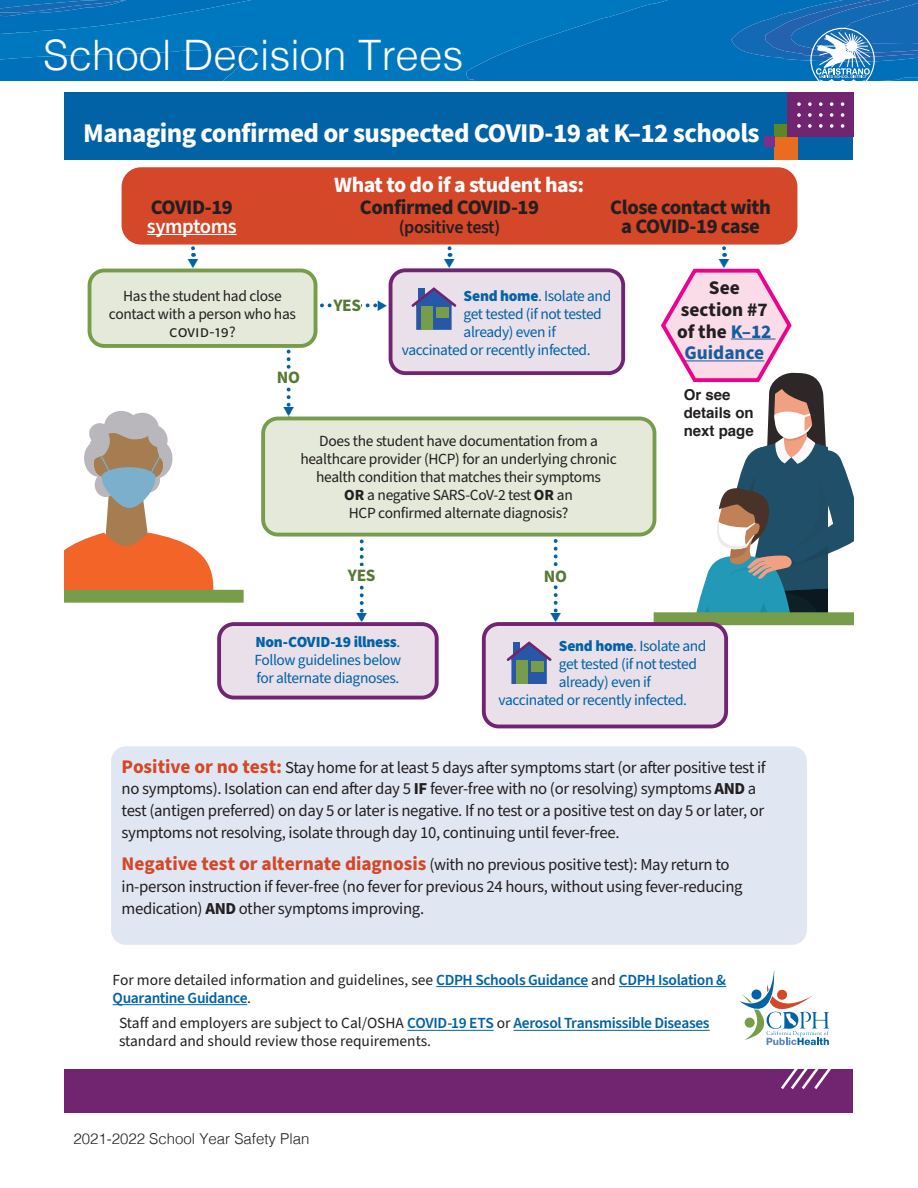
<style>
.page{position:relative;width:918px;height:1188px;background:#fff}
.page>*{position:absolute;margin:0;border:0;box-sizing:border-box;transform-origin:0 0}
.t1{font:300 42px "Helvetica";color:#fff}
.t2{font:700 27px "Source Sans Pro";letter-spacing:-.02em;color:#fff}
.t3{font:700 21.9px "Source Sans Pro";letter-spacing:-.02em;color:#fff}
.t4{font:700 20.55px/19.4px "Source Sans Pro";letter-spacing:-.02em;color:#231f20;text-align:center}
.t5{font:600 20.55px "Source Sans Pro";letter-spacing:-.02em;color:#fff}
.t6{font:700 19.35px/21.9px "Source Sans Pro";color:#231f20;text-align:center}
.t7{font:600 18px "Source Sans Pro";letter-spacing:-.02em;color:#231f20}
.t8{font:700 17.4px "Source Sans Pro";letter-spacing:-.02em;color:#597936}
.t9{font:16.8px/21.9px "Source Sans Pro";letter-spacing:-.02em;color:#231f20}
.t10{font:15.45px/18px "Source Sans Pro";letter-spacing:-.025em;color:#0162a6;text-align:justify}
.t11{font:15.45px/18px "Source Sans Pro";letter-spacing:-.02em;color:#231f20;text-align:center}
.t12{font:15.45px/18px "Source Sans Pro";color:#231f20}
.t13{font:600 15.45px/18px "Source Sans Pro";letter-spacing:-.025em;color:#0162a6}
.t14{font:300 15px "Helvetica";color:#231f20}
.t15{font:700 15px/18px "Helvetica";color:#231f20}
.s1{font-size:15.45px}
.s2{font-weight:900}
.s3{color:#175d9e}
.s4{font-weight:700}
.s5{font-weight:700;font-size:19.35px;color:#d44728}
.s6{font-weight:400;color:#231f20}
.s7{font-weight:600;color:#0162a6}
</style>
<div class="page">
<svg style="left:0;top:0;width:918px;height:81px;background:#0775bd"></svg>
<div style="left:65px;top:1069px;width:788px;height:44px;background:#712571"></div>
<svg style="left:781px;top:1069px;width:50px;height:20px"></svg>
<div style="left:65px;top:92px;width:788px;height:67px;background:#0162a6"></div>
<div style="left:787px;top:92px;width:66px;height:45px;background:#712571"></div>
<div style="left:774px;top:137px;width:24px;height:22px;background:#ea6d1f"></div>
<div style="left:774px;top:124px;width:13px;height:13px;background:#5c8727"></div>
<div style="left:764px;top:137px;width:10px;height:10px;background:#7e2e8b"></div>
<svg style="left:797px;top:102px;width:4px;height:4px"></svg>
<svg style="left:808px;top:102px;width:4px;height:4px"></svg>
<svg style="left:819px;top:102px;width:4px;height:4px"></svg>
<svg style="left:797px;top:113px;width:4px;height:4px"></svg>
<svg style="left:808px;top:113px;width:4px;height:4px"></svg>
<svg style="left:819px;top:113px;width:4px;height:4px"></svg>
<svg style="left:797px;top:124px;width:4px;height:4px"></svg>
<svg style="left:808px;top:124px;width:4px;height:4px"></svg>
<svg style="left:819px;top:124px;width:4px;height:4px"></svg>
<svg style="left:830px;top:102px;width:4px;height:4px"></svg>
<svg style="left:830px;top:113px;width:4px;height:4px"></svg>
<svg style="left:830px;top:124px;width:4px;height:4px"></svg>
<svg style="left:841px;top:102px;width:3px;height:4px"></svg>
<svg style="left:841px;top:113px;width:3px;height:4px"></svg>
<svg style="left:841px;top:124px;width:3px;height:4px"></svg>
<div style="left:122px;top:167px;width:675px;height:78px;background:#d44728;border-radius:19px"></div>
<div style="left:90px;top:270px;width:226px;height:76px;background:#e4e9d9;border-radius:15px"></div>
<div style="left:88px;top:269px;width:229px;height:79px;border:4px solid #789d4a;border-radius:15px"></div>
<div style="left:391px;top:270px;width:232px;height:103px;background:#e9e0e9;border-radius:15px"></div>
<div style="left:389px;top:268px;width:236px;height:107px;border:4px solid #712571;border-radius:15px"></div>
<svg style="left:412px;top:287px;width:44px;height:43px"></svg>
<div style="left:219px;top:624px;width:218px;height:74px;background:#e9e0e9;border-radius:15px"></div>
<div style="left:217px;top:622px;width:222px;height:78px;border:4px solid #712571;border-radius:15px"></div>
<svg style="left:739px;top:970px;width:90px;height:75px"></svg>
<div style="left:111px;top:746px;width:696px;height:199px;background:#e1e7f2;border-radius:15px"></div>
<svg style="left:65px;top:411px;width:148px;height:179px"></svg>
<div style="left:65px;top:590px;width:179px;height:13px;background:#789d4a"></div>
<div style="left:654px;top:612px;width:199px;height:13px;background:#789d4a"></div>
<div style="left:263px;top:418px;width:391px;height:117px;background:#e4e9d9;border-radius:15px"></div>
<div style="left:261px;top:417px;width:395px;height:120px;border:4px solid #789d4a;border-radius:15px"></div>
<div style="left:484px;top:624px;width:242px;height:102px;background:#e9e0e9;border-radius:15px"></div>
<div style="left:482px;top:622px;width:246px;height:106px;border:4px solid #712571;border-radius:15px"></div>
<hr style="left:436px;top:986px;width:152px;height:1px;background:#0162a6">
<hr style="left:619px;top:986px;width:107px;height:1px;background:#0162a6">
<hr style="left:113px;top:1004px;width:134px;height:1px;background:#0162a6">
<hr style="left:407px;top:1030px;width:87px;height:1px;background:#0162a6">
<hr style="left:514px;top:1030px;width:196px;height:1px;background:#0162a6">
<hr style="left:147px;top:234px;width:90px;height:1px;background:#fff">
<svg style="left:188px;top:233px;width:10px;height:24px"></svg>
<svg style="left:444px;top:244px;width:11px;height:13px"></svg>
<svg style="left:659px;top:201px;width:194px;height:412px"></svg>
<svg style="left:283px;top:352px;width:11px;height:68px"></svg>
<svg style="left:312px;top:300px;width:72px;height:11px"></svg>
<svg style="left:356px;top:532px;width:11px;height:95px"></svg>
<svg style="left:507px;top:532px;width:54px;height:152px"></svg>
<h1 class="t1" style="left:43px;top:19px;width:422px">School Decision Trees</h1>
<h2 class="t2" style="left:83px;top:115px;width:678px">Managing confirmed or suspected COVID-19 at K–12 schools</h2>
<p class="t4" style="left:151px;top:198px;width:84px">COVID-19</p>
<p class="t5" style="left:147px;top:212px;width:91px">symptoms</p>
<p class="t11" style="left:109px;top:287px;width:189px">Has the student had close contact with a person who has</p>
<p class="t9" style="left:169px;top:321px;width:68px">covid-19<span class="s1">?</span></p>
<p class="t8" style="left:277px;top:366px;width:25px">NO</p>
<h3 class="t3" style="left:334px;top:169px;width:252px">What to do if a student has:</h3>
<p class="t4" style="left:360px;top:198px;width:181px">Confirmed COVID-19</p>
<p class="t7" style="left:399px;top:215px;width:103px">(positive test)</p>
<p class="t4" style="left:610px;top:198px;width:162px">Close contact with a COVID-19 case</p>
<p class="t8" style="left:333px;top:293px;width:29px">YES</p>
<p class="t10" style="left:464px;top:287px;width:149px"><span class="s2">Send home</span>. Isolate and</p>
<p class="t10" style="left:464px;top:305px;width:140px">get tested (if not tested</p>
<p class="t10" style="left:464px;top:323px;width:94px">already) even if</p>
<p class="t10" style="left:402px;top:341px;width:190px">vaccinated or recently infected.</p>
<p class="t6" style="left:677px;top:277px;width:96px">See section #7 of the <span class="s3">K–12<br>Guidance</span></p>
<p class="t11" style="left:300px;top:432px;width:318px">Does the student have documentation from a healthcare provider (HCP) for an underlying chronic health condition that matches their symptoms<br><span class="s4">OR</span> a negative SARS-CoV-2 test <span class="s4">OR</span> an<br>HCP confirmed alternate diagnosis?</p>
<p class="t8" style="left:348px;top:563px;width:29px">YES</p>
<p class="t8" style="left:544px;top:564px;width:25px">NO</p>
<p class="t15" style="left:684px;top:386px;width:72px">Or see details on next page</p>
<p class="t10" style="left:255px;top:633px;width:148px"><span class="s2">Non-COVID-19 illness</span>.<br>Follow guidelines below for alternate diagnoses.</p>
<p class="t10" style="left:559px;top:637px;width:149px"><span class="s2">Send home</span>. Isolate and</p>
<p class="t10" style="left:559px;top:655px;width:140px">get tested (if not tested</p>
<p class="t10" style="left:559px;top:673px;width:94px">already) even if</p>
<p class="t10" style="left:498px;top:691px;width:190px">vaccinated or recently infected.</p>
<p class="t9" style="left:122px;top:757px;width:646px"><span class="s5">Positive or no test:</span> Stay home for at least 5 days after symptoms start (or after positive test if no symptoms). Isolation can end after day 5 <span class="s4">IF</span> fever-free with no (or resolving) symptoms <span class="s4">AND</span> a test (antigen preferred) on day 5 or later is negative. If no test or a positive test on day 5 or later, or symptoms not resolving, isolate through day 10, continuing until fever-free.</p>
<p class="t9" style="left:122px;top:854px;width:623px"><span class="s5">Negative test or alternate diagnosis</span> (with no previous positive test): May return to in-person instruction if fever-free (no fever for previous 24 hours, without using fever-reducing medication) <span class="s4">AND</span> other symptoms improving.</p>
<p class="t13" style="left:113px;top:971px;width:615px"><span class="s6">For more detailed information and guidelines, see</span> CDPH Schools Guidance <span class="s6">and</span> CDPH Isolation &amp;<br>Quarantine Guidance<span class="s6">.</span></p>
<p class="t12" style="left:119px;top:1015px;width:592px">Staff and employers are subject to Cal/OSHA <span class="s7">COVID-19 ETS</span> or <span class="s7">Aerosol Transmissible Diseases </span>standard and should review those requirements.</p>
<p class="t14" style="left:73px;top:1126px;width:237px">2021-2022 School Year Safety Plan</p>
</div>
